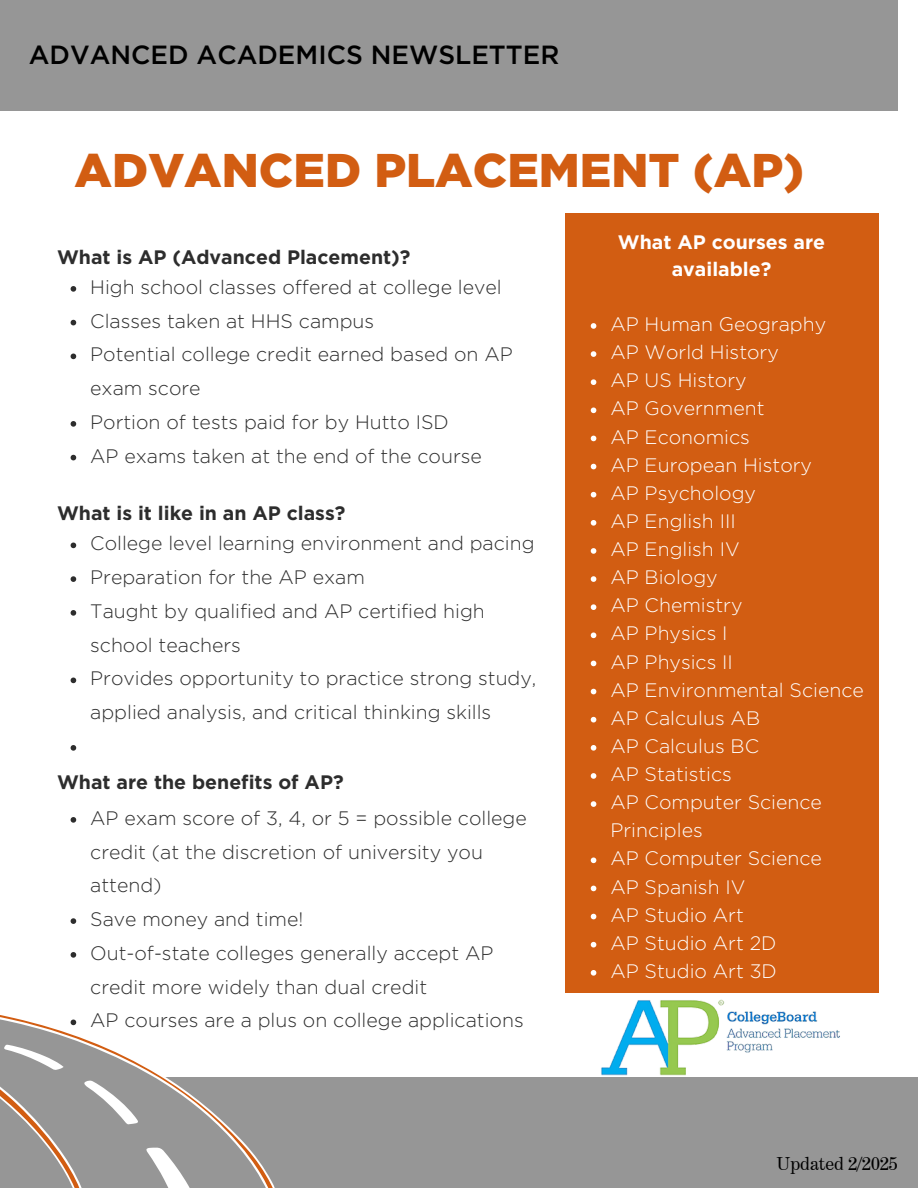
<style>
.page{position:relative;width:918px;height:1188px;background:#fff}
.page>*{position:absolute;margin:0;border:0;box-sizing:border-box;transform-origin:0 0}
.t1{font:900 47.25px "Gotham";color:#d25d12}
.t2{font:500 26.25px "Gotham";color:#000}
.t3{font:300 19.5px/33.8px "Gotham";color:#2d2d2d}
.t4{font:300 19.5px/28.2px "Gotham";color:#fff}
.t5{font:700 19.5px "Gotham";color:#2d2d2d}
.t6{font:700 19.5px/27px "Gotham";color:#fff;text-align:center}
.t7{font:18px "Century Expanded BT";color:#000}
</style>
<div class="page">
<div style="left:0;top:1077px;width:918px;height:111px;background:#969696"></div>
<div style="left:0;top:0;width:898px;height:111px;background:#969696"></div>
<div style="left:565px;top:214px;width:313px;height:779px;background:#d25d12"></div>
<svg style="left:0;top:1015px;width:275px;height:173px"></svg>
<img style="left:601px;top:999px;width:239px;height:77px">
<svg style="left:591px;top:323px;width:5px;height:6px"></svg>
<svg style="left:591px;top:351px;width:5px;height:6px"></svg>
<svg style="left:591px;top:379px;width:5px;height:6px"></svg>
<svg style="left:591px;top:408px;width:5px;height:5px"></svg>
<svg style="left:591px;top:436px;width:5px;height:5px"></svg>
<svg style="left:591px;top:464px;width:5px;height:5px"></svg>
<svg style="left:591px;top:492px;width:5px;height:6px"></svg>
<svg style="left:591px;top:520px;width:5px;height:6px"></svg>
<svg style="left:591px;top:548px;width:5px;height:6px"></svg>
<svg style="left:591px;top:576px;width:5px;height:6px"></svg>
<svg style="left:591px;top:604px;width:5px;height:6px"></svg>
<svg style="left:591px;top:633px;width:5px;height:5px"></svg>
<svg style="left:591px;top:661px;width:5px;height:5px"></svg>
<svg style="left:591px;top:689px;width:5px;height:5px"></svg>
<svg style="left:591px;top:717px;width:5px;height:6px"></svg>
<svg style="left:591px;top:745px;width:5px;height:6px"></svg>
<svg style="left:591px;top:773px;width:5px;height:6px"></svg>
<svg style="left:591px;top:801px;width:5px;height:6px"></svg>
<svg style="left:591px;top:858px;width:5px;height:5px"></svg>
<svg style="left:591px;top:886px;width:5px;height:5px"></svg>
<svg style="left:591px;top:914px;width:5px;height:5px"></svg>
<svg style="left:591px;top:942px;width:5px;height:6px"></svg>
<svg style="left:591px;top:970px;width:5px;height:6px"></svg>
<svg style="left:71px;top:286px;width:5px;height:6px"></svg>
<svg style="left:71px;top:320px;width:5px;height:5px"></svg>
<svg style="left:71px;top:354px;width:5px;height:5px"></svg>
<svg style="left:71px;top:421px;width:5px;height:6px"></svg>
<svg style="left:71px;top:455px;width:5px;height:5px"></svg>
<svg style="left:71px;top:543px;width:5px;height:5px"></svg>
<svg style="left:71px;top:576px;width:5px;height:6px"></svg>
<svg style="left:71px;top:610px;width:5px;height:6px"></svg>
<svg style="left:71px;top:678px;width:5px;height:5px"></svg>
<svg style="left:71px;top:745px;width:5px;height:6px"></svg>
<svg style="left:71px;top:817px;width:5px;height:6px"></svg>
<svg style="left:71px;top:918px;width:5px;height:6px"></svg>
<svg style="left:71px;top:952px;width:5px;height:6px"></svg>
<svg style="left:0;top:1020px;width:192px;height:168px"></svg>
<h2 class="t2" style="left:29px;top:39px;width:532px">ADVANCED ACADEMICS NEWSLETTER</h2>
<h1 class="t1" style="left:75px;top:142px;width:731px">ADVANCED PLACEMENT (AP)</h1>
<h3 class="t5" style="left:57px;top:245px;width:355px">What is AP (Advanced Placement)?</h3>
<p class="t3" style="left:90px;top:270px;width:413px">High school classes offered at college level</p>
<p class="t3" style="left:90px;top:304px;width:285px">Classes taken at HHS campus</p>
<p class="t3" style="left:90px;top:338px;width:424px">Potential college credit earned based on AP exam score</p>
<p class="t3" style="left:90px;top:405px;width:360px">Portion of tests paid for by Hutto ISD</p>
<p class="t3" style="left:90px;top:439px;width:393px">AP exams taken at the end of the course</p>
<h3 class="t5" style="left:57px;top:501px;width:290px">What is it like in an AP class?</h3>
<p class="t3" style="left:90px;top:527px;width:446px">College level learning environment and pacing</p>
<p class="t3" style="left:90px;top:560px;width:276px">Preparation for the AP exam</p>
<p class="t3" style="left:90px;top:594px;width:396px">Taught by qualified and AP certified high school teachers</p>
<p class="t3" style="left:90px;top:662px;width:448px">Provides opportunity to practice strong study, applied analysis, and critical thinking skills</p>
<h3 class="t5" style="left:57px;top:770px;width:288px">What are the benefits of AP?</h3>
<p class="t3" style="left:90px;top:801px;width:438px">AP exam score of 3, 4, or 5 = possible college credit (at the discretion of university you attend)</p>
<p class="t3" style="left:90px;top:902px;width:215px">Save money and time!</p>
<p class="t3" style="left:90px;top:936px;width:405px">Out-of-state colleges generally accept AP credit more widely than dual credit</p>
<p class="t3" style="left:90px;top:1004px;width:435px">AP courses are a plus on college applications</p>
<h3 class="t6" style="left:618px;top:228px;width:209px">What AP courses are available?</h3>
<p class="t4" style="left:610px;top:310px;width:217px">AP Human Geography</p>
<p class="t4" style="left:610px;top:338px;width:170px">AP World History</p>
<p class="t4" style="left:610px;top:366px;width:138px">AP US History</p>
<p class="t4" style="left:610px;top:394px;width:156px">AP Government</p>
<p class="t4" style="left:610px;top:422px;width:141px">AP Economics</p>
<p class="t4" style="left:610px;top:451px;width:203px">AP European History</p>
<p class="t4" style="left:610px;top:479px;width:147px">AP Psychology</p>
<p class="t4" style="left:610px;top:507px;width:127px">AP English III</p>
<p class="t4" style="left:610px;top:535px;width:131px">AP English IV</p>
<p class="t4" style="left:610px;top:563px;width:109px">AP Biology</p>
<p class="t4" style="left:610px;top:591px;width:134px">AP Chemistry</p>
<p class="t4" style="left:610px;top:619px;width:119px">AP Physics I</p>
<p class="t4" style="left:610px;top:647px;width:124px">AP Physics II</p>
<p class="t4" style="left:610px;top:676px;width:255px">AP Environmental Science</p>
<p class="t4" style="left:610px;top:704px;width:151px">AP Calculus AB</p>
<p class="t4" style="left:610px;top:732px;width:150px">AP Calculus BC</p>
<p class="t4" style="left:610px;top:760px;width:123px">AP Statistics</p>
<p class="t4" style="left:610px;top:788px;width:213px">AP Computer Science<br>Principles</p>
<p class="t4" style="left:610px;top:844px;width:213px">AP Computer Science</p>
<p class="t4" style="left:610px;top:872px;width:137px">AP Spanish IV</p>
<p class="t4" style="left:610px;top:901px;width:135px">AP Studio Art</p>
<p class="t4" style="left:610px;top:929px;width:168px">AP Studio Art 2D</p>
<p class="t4" style="left:610px;top:957px;width:168px">AP Studio Art 3D</p>
<p class="t7" style="left:776px;top:1152px;width:123px">Updated 2/2025</p>
</div>
